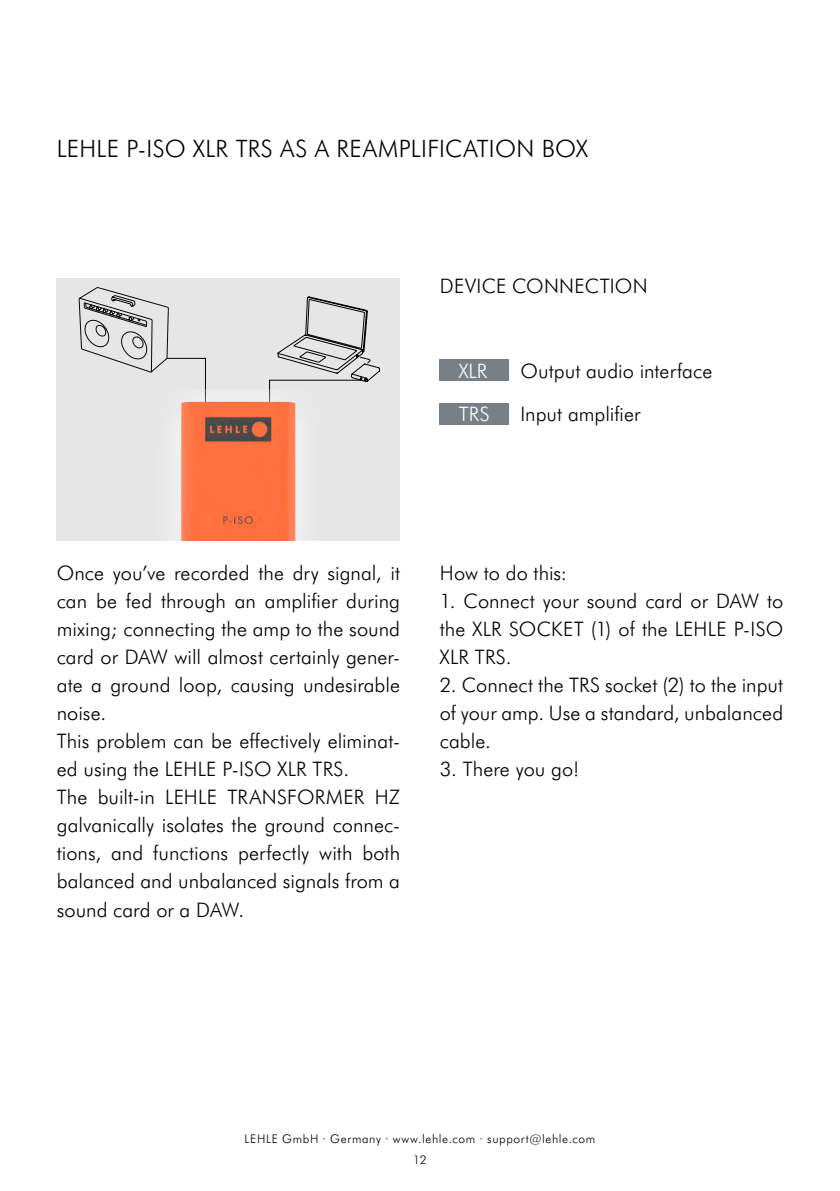
<style>
.page{position:relative;width:840px;height:1191px;background:#fff}
.page>*{position:absolute;margin:0;border:0;box-sizing:border-box;transform-origin:0 0}
.t1{font:300 24px "Futura BT";letter-spacing:.015em;color:#000}
.t2{font:300 20px/28px "Futura BT";letter-spacing:.005em;color:#000}
.t3{font:300 20px "Futura BT";color:#fff}
.t4{font:300 12px "Futura BT";letter-spacing:.05em;color:#000}
</style>
<div class="page">
<div style="left:57px;top:278px;width:343px;height:262px;background:#e6e6e6"></div>
<svg style="left:269px;top:296px;width:111px;height:93px"></svg>
<img style="left:180px;top:389px;width:116px;height:151px">
<svg style="left:78px;top:287px;width:128px;height:123px"></svg>
<div style="left:439px;top:403px;width:69px;height:21px;background:#768086"></div>
<div style="left:439px;top:359px;width:69px;height:22px;background:#768086"></div>
<p class="t1" style="left:57px;top:132px;width:532px">LEHLE P-ISO XLR TRS AS A REAMPLIFICATION BOX</p>
<p class="t2" style="left:439px;top:272px;width:209px">DEVICE CONNECTION</p>
<p class="t3" style="left:458px;top:357px;width:30px">XLR</p>
<p class="t3" style="left:458px;top:401px;width:32px">TRS</p>
<p class="t2" style="left:520px;top:348px;width:193px;line-height:43.8px">Output audio interface<br>Input amplifier</p>
<p class="t2" style="left:57px;top:558px;width:345px">Once you’ve recorded the dry signal, it can be fed through an amplifier during mixing; connecting the amp to the sound card or DAW will almost certainly gener&shy;ate a ground loop, causing undesirable noise.<br>This problem can be effectively eliminat&shy;ed using the LEHLE P-ISO XLR TRS.<br>The built-in LEHLE TRANSFORMER HZ galvanically isolates the ground connec&shy;tions, and functions perfectly with both balanced and unbalanced signals from a sound card or a DAW.</p>
<p class="t2" style="left:439px;top:558px;width:129px">How to do this:</p>
<p class="t2" style="left:439px;top:586px;width:344px;text-align:justify">1. Connect your sound card or DAW to the XLR SOCKET (1) of the LEHLE P-ISO XLR TRS.</p>
<p class="t2" style="left:439px;top:670px;width:344px;text-align:justify">2. Connect the TRS socket (2) to the input of your amp. Use a standard, unbalanced cable.</p>
<p class="t2" style="left:439px;top:754px;width:141px">3. There you go!</p>
<p class="t4" style="left:244px;top:1130px;width:352px">LEHLE GmbH · Germany · www.lehle.com · support@lehle.com</p>
<p class="t4" style="left:413px;top:1151px;width:15px">12</p>
</div>
